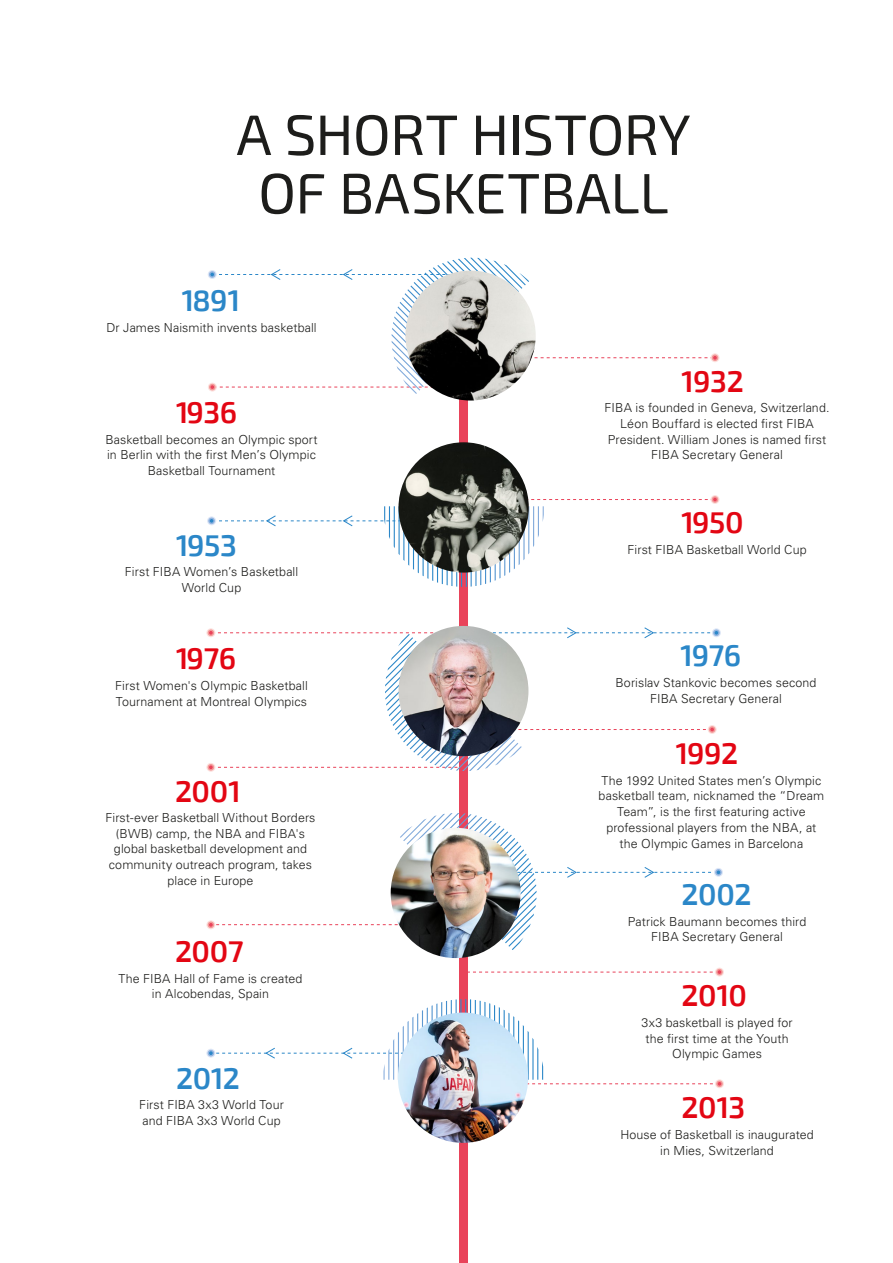
<style>
.page{position:relative;width:893px;height:1263px;background:#fff}
.page>*{position:absolute;margin:0;border:0;box-sizing:border-box;transform-origin:0 0}
.t1{font:57px/58.5px "Exo 2";letter-spacing:-.015em;color:#1d1d1b;text-align:center}
.t2{font:600 30px "Exo 2";letter-spacing:-.015em;color:#e30613}
.t3{font:600 30px "Exo 2";letter-spacing:-.015em;color:#2b87c8}
.t4{font:300 12.45px/15.8px "Univers LT";letter-spacing:.01em;color:#1d1d1b;text-align:center}
</style>
<div class="page">
<svg style="left:715px;top:968px;width:9px;height:8px"></svg>
<svg style="left:716px;top:969px;width:7px;height:6px"></svg>
<svg style="left:468px;top:970px;width:253px;height:4px"></svg>
<div style="left:459px;top:347px;width:9px;height:916px;background:#e9435a"></div>
<div style="left:712px;top:354px;width:6px;height:7px;background:#f39998;border-radius:50%"></div>
<svg style="left:715px;top:1079px;width:9px;height:9px"></svg>
<div style="left:209px;top:271px;width:7px;height:7px;background:#9bb9e2;border-radius:50%"></div>
<svg style="left:206px;top:763px;width:9px;height:9px"></svg>
<div style="left:208px;top:764px;width:6px;height:7px;background:#f39998;border-radius:50%"></div>
<svg style="left:714px;top:868px;width:9px;height:9px"></svg>
<svg style="left:206px;top:920px;width:9px;height:9px"></svg>
<div style="left:208px;top:921px;width:6px;height:7px;background:#f39998;border-radius:50%"></div>
<img style="left:391px;top:828px;width:130px;height:130px;border-radius:65px">
<svg style="left:710px;top:495px;width:9px;height:9px"></svg>
<div style="left:712px;top:496px;width:6px;height:7px;background:#f19091;border-radius:50%"></div>
<img style="left:398px;top:442px;width:131px;height:131px;border-radius:65px">
<img style="left:398px;top:1012px;width:130px;height:131px;border-radius:65px">
<svg style="left:206px;top:628px;width:9px;height:9px"></svg>
<div style="left:208px;top:629px;width:6px;height:7px;background:#f39998;border-radius:50%"></div>
<svg style="left:210px;top:498px;width:507px;height:89px"></svg>
<svg style="left:209px;top:627px;width:509px;height:145px"></svg>
<svg style="left:209px;top:813px;width:511px;height:137px"></svg>
<svg style="left:208px;top:999px;width:513px;height:87px"></svg>
<svg style="left:210px;top:258px;width:507px;height:137px"></svg>
<h1 class="t1" style="left:236px;top:107px;width:456px">A SHORT HISTORY<br>OF BASKETBALL</h1>
<h2 class="t3" style="left:182px;top:283px;width:60px">1891</h2>
<p class="t4" style="left:106px;top:319px;width:212px">Dr James Naismith invents basketball</p>
<h2 class="t2" style="left:176px;top:395px;width:63px">1936</h2>
<p class="t4" style="left:105px;top:431px;width:214px">Basketball becomes an Olympic sport in Berlin with the first Men’s Olympic<br>Basketball Tournament</p>
<h2 class="t3" style="left:176px;top:528px;width:63px">1953</h2>
<p class="t4" style="left:125px;top:564px;width:175px">First FIBA Women’s Basketball<br>World Cup</p>
<h2 class="t2" style="left:176px;top:640px;width:62px">1976</h2>
<p class="t4" style="left:115px;top:678px;width:194px;text-align:left">First Women's Olympic Basketball<br>Tournament at Montreal Olympics</p>
<h2 class="t2" style="left:175px;top:773px;width:67px">2001</h2>
<p class="t4" style="left:106px;top:810px;width:211px">First-ever Basketball Without Borders (BWB) camp, the NBA and FIBA's global basketball development and community outreach program, takes place in Europe</p>
<h2 class="t2" style="left:175px;top:933px;width:70px">2007</h2>
<p class="t4" style="left:119px;top:970px;width:185px">The FIBA Hall of Fame is created in Alcobendas, Spain</p>
<h2 class="t3" style="left:176px;top:1061px;width:65px">2012</h2>
<p class="t4" style="left:139px;top:1097px;width:146px;text-align:left">First FIBA 3x3 World Tour and FIBA 3x3 World Cup</p>
<h2 class="t2" style="left:682px;top:363px;width:64px">1932</h2>
<p class="t4" style="left:605px;top:400px;width:226px">FIBA is founded in Geneva, Switzerland.<br>Léon Bouffard is elected first FIBA President. William Jones is named first FIBA Secretary General</p>
<h2 class="t2" style="left:682px;top:505px;width:64px">1950</h2>
<p class="t4" style="left:628px;top:542px;width:181px">First FIBA Basketball World Cup</p>
<h2 class="t3" style="left:680px;top:638px;width:62px">1976</h2>
<p class="t4" style="left:615px;top:675px;width:203px">Borislav Stankovic becomes second<br>FIBA Secretary General</p>
<h2 class="t2" style="left:676px;top:736px;width:64px">1992</h2>
<p class="t4" style="left:599px;top:772px;width:227px">The 1992 United States men’s Olympic basketball team, nicknamed the “Dream Team”, is the first featuring active professional players from the NBA, at the Olympic Games in Barcelona</p>
<h2 class="t3" style="left:682px;top:877px;width:71px">2002</h2>
<p class="t4" style="left:628px;top:913px;width:180px">Patrick Baumann becomes third<br>FIBA Secretary General</p>
<h2 class="t2" style="left:682px;top:978px;width:67px">2010</h2>
<p class="t4" style="left:642px;top:1014px;width:153px">3x3 basketball is played for the first time at the Youth<br>Olympic Games</p>
<h2 class="t2" style="left:682px;top:1090px;width:65px">2013</h2>
<p class="t4" style="left:620px;top:1126px;width:195px">House of Basketball is inaugurated in Mies, Switzerland</p>
</div>
